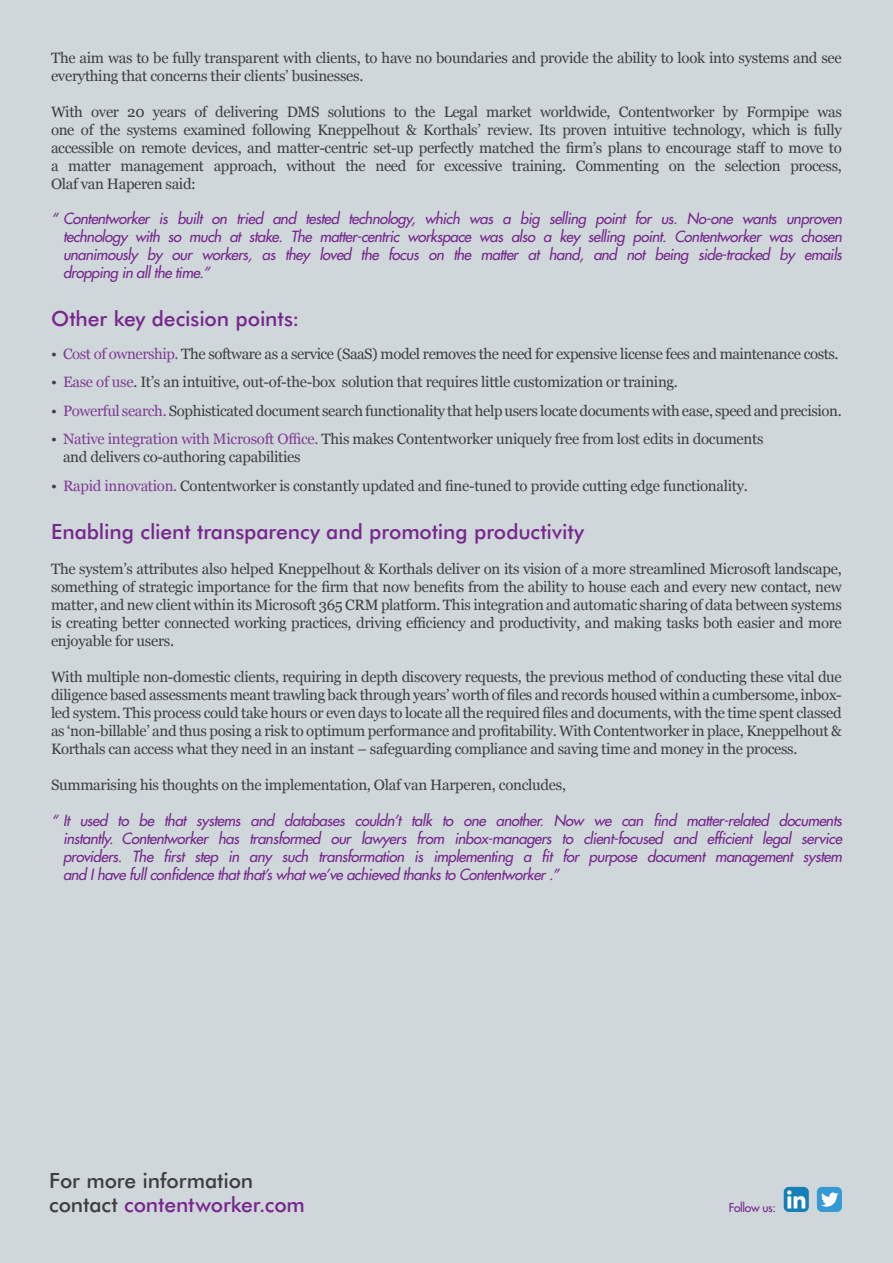
<style>
.page{position:relative;width:893px;height:1263px;background:#cfd7da}
.page>*{position:absolute;margin:0;border:0;box-sizing:border-box;transform-origin:0 0}
.t1{font:500 21px "Futura BT";letter-spacing:-.005em;color:#77278d}
.t2{font:500 21px/24px "Futura BT";letter-spacing:-.005em;color:#3e3e3f}
.t3{font:15px/18px "Georgia";letter-spacing:-.02em;color:#3e3e3f;text-align:justify}
.t4{font:italic 15px/18px "Futura";letter-spacing:-.03em;color:#77278d;text-align:justify}
.t5{font:12px "Futura";letter-spacing:-.03em;color:#77278d}
.s1{color:#813c94}
.s2{color:#77278d}
</style>
<div class="page">
<div style="left:784px;top:1187px;width:25px;height:25px;background:#167fb7;border-radius:5px"></div>
<svg style="left:787px;top:1190px;width:18px;height:18px"></svg>
<div style="left:817px;top:1187px;width:25px;height:25px;background:#339ad5;border-radius:5px"></div>
<svg style="left:821px;top:1192px;width:17px;height:15px"></svg>
<p class="t3" style="left:51px;top:49px;width:792px">The aim was to be fully transparent with clients, to have no boundaries and provide the ability to look into systems and see everything that concerns their clients’ businesses.</p>
<p class="t3" style="left:51px;top:103px;width:792px">With over 20 years of delivering DMS solutions to the Legal market worldwide, Contentworker by Formpipe was one of the systems examined following Kneppelhout &amp; Korthals’ review. Its proven intuitive technology, which is fully accessible on remote devices, and matter-centric set-up perfectly matched the firm’s plans to encourage staff to move to a matter management approach, without the need for excessive training. Commenting on the selection process, Olaf van Haperen said:</p>
<p class="t4" style="left:63px;top:209px;width:780px;text-indent:-12px">“ Contentworker is built on tried and tested technology, which was a big selling point for us. No-one wants unproven technology with so much at stake. The matter-centric workspace was also a key selling point. Contentworker was chosen unanimously by our workers, as they loved the focus on the matter at hand, and not being side-tracked by emails dropping in all the time.”</p>
<h1 class="t1" style="left:51px;top:306px;width:250px">Other key decision points:</h1>
<p class="t3" style="left:51px;top:344px;width:789px">• <span class="s1">Cost of ownership.</span> The software as a service (SaaS) model removes the need for expensive license fees and maintenance costs.</p>
<p class="t3" style="left:51px;top:373px;width:628px">• <span class="s1">Ease of use</span>. It’s an intuitive, out-of-the-box solution that requires little customization or training.</p>
<p class="t3" style="left:51px;top:401px;width:792px">• <span class="s1">Powerful search.</span> Sophisticated document search functionality that help users locate documents with ease, speed and precision.</p>
<p class="t3" style="left:63px;top:430px;width:702px;text-indent:-12px">• <span class="s1">Native integration with Microsoft Office.</span> This makes Contentworker uniquely free from lost edits in documents and delivers co-authoring capabilities</p>
<p class="t3" style="left:51px;top:476px;width:698px">• <span class="s1">Rapid innovation.</span> Contentworker is constantly updated and fine-tuned to provide cutting edge functionality.</p>
<h1 class="t1" style="left:51px;top:519px;width:535px">Enabling client transparency and promoting productivity</h1>
<p class="t3" style="left:51px;top:559px;width:792px">The system’s attributes also helped Kneppelhout &amp; Korthals deliver on its vision of a more streamlined Microsoft landscape, something of strategic importance for the firm that now benefits from the ability to house each and every new contact, new matter, and new client within its Microsoft 365 CRM platform. This integration and automatic sharing of data between systems is creating better connected working practices, driving efficiency and productivity, and making tasks both easier and more enjoyable for users.</p>
<p class="t3" style="left:51px;top:667px;width:792px">With multiple non-domestic clients, requiring in depth discovery requests, the previous method of conducting these vital due diligence based assessments meant trawling back through years’ worth of files and records housed within a cumbersome, inbox&shy;led system. This process could take hours or even days to locate all the required files and documents, with the time spent classed as ‘non-billable’ and thus posing a risk to optimum performance and profitability. With Contentworker in place, Kneppelhout &amp; Korthals can access what they need in an instant – safeguarding compliance and saving time and money in the process.</p>
<p class="t3" style="left:51px;top:775px;width:517px">Summarising his thoughts on the implementation, Olaf van Harperen, concludes,</p>
<p class="t4" style="left:63px;top:811px;width:780px;text-indent:-12px">“ It used to be that systems and databases couldn’t talk to one another. Now we can find matter-related documents instantly. Contentworker has transformed our lawyers from inbox-managers to client-focused and efficient legal service providers. The first step in any such transformation is implementing a fit for purpose document management system and I have full confidence that that’s what we’ve achieved thanks to Contentworker .”</p>
<h1 class="t2" style="left:49px;top:1168px;width:257px">For more information contact <span class="s2">contentworker.com</span></h1>
<p class="t5" style="left:729px;top:1199px;width:49px">Follow us:</p>
</div>
